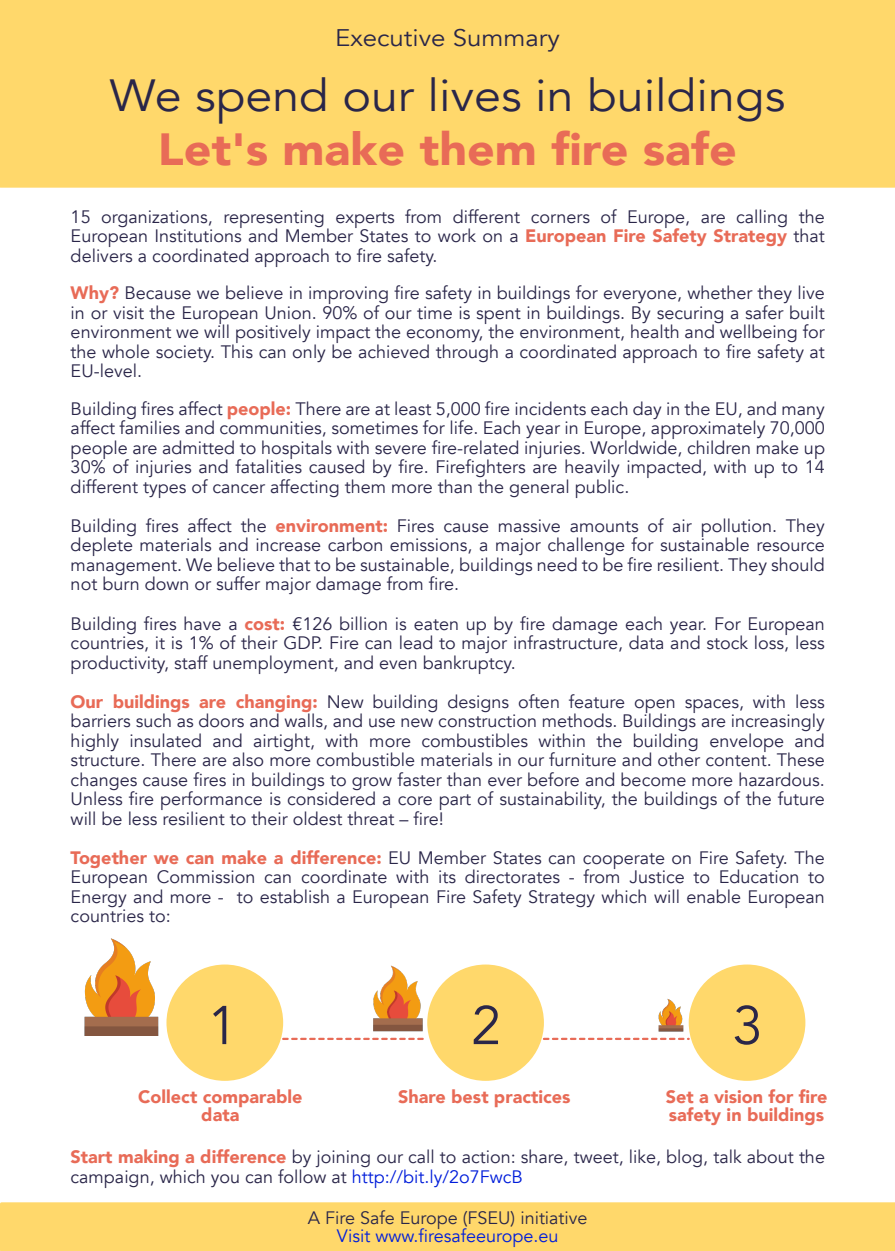
<style>
.page{position:relative;width:895px;height:1251px;background:#fff}
.page>*{position:absolute;margin:0;border:0;box-sizing:border-box;transform-origin:0 0}
.t1{font:54px "font 000000001 f 570608";color:#2a2649}
.t2{font:45px "font 000000001 f 570608";color:#2a2649;scale:1.08 1}
.t3{font:45px "font 000000001 f 570608";color:#e86b57;scale:1.08 1}
.t4{font:24px "font 000000001 f 570608";color:#2a2649;scale:1.08 1}
.t5{font:18px/19.5px "font 000000001 f 570608";color:#2a2649;text-align:justify}
.t6{font:18px/18px "font 000000001 f 570608";color:#e86b57;text-align:center}
.t7{font:18px "font 000000001 f 570608";color:#011dda}
.s1{color:#e86b57}
.s2{color:#011dda}
</style>
<div class="page">
<div style="left:0;top:1202px;width:895px;height:48px;background:#ffd86b"></div>
<img style="left:373px;top:965px;width:60px;height:75px">
<img style="left:658px;top:999px;width:26px;height:33px">
<div style="left:166px;top:964px;width:117px;height:117px;background:#ffd86b;border-radius:50%"></div>
<div style="left:427px;top:964px;width:117px;height:117px;background:#ffd86b;border-radius:50%"></div>
<div style="left:688px;top:964px;width:117px;height:117px;background:#ffd86b;border-radius:50%"></div>
<svg style="left:544px;top:1037px;width:144px;height:3px"></svg>
<svg style="left:283px;top:1037px;width:144px;height:3px"></svg>
<img style="left:84px;top:938px;width:103px;height:114px">
<div style="left:0;top:0;width:895px;height:188px;background:#ffd86b"></div>
<h3 class="t4" style="left:335px;top:22px;width:209px">Executive Summary</h3>
<h2 class="t2" style="left:110px;top:66px;width:627px">We spend our lives in buildings</h2>
<h2 class="t3" style="left:158px;top:120px;width:537px">Let's make them fire safe</h2>
<p class="t5" style="left:71px;top:207px;width:755px">15 organizations, representing experts from different corners of Europe, are calling the European Institutions and Member States to work on a <span class="s1">European Fire Safety Strategy</span> that delivers a coordinated approach to fire safety.</p>
<p class="t5" style="left:71px;top:284px;width:755px"><span class="s1">Why?</span> Because we believe in improving fire safety in buildings for everyone, whether they live in or visit the European Union. 90% of our time is spent in buildings. By securing a safer built environment we will positively impact the economy, the environment, health and wellbeing for the whole society. This can only be achieved through a coordinated approach to fire safety at EU-level.</p>
<p class="t5" style="left:71px;top:399px;width:756px">Building fires affect <span class="s1">people:</span> There are at least 5,000 fire incidents each day in the EU, and many affect families and communities, sometimes for life. Each year in Europe, approximately 70,000 people are admitted to hospitals with severe fire-related injuries. Worldwide, children make up 30% of injuries and fatalities caused by fire. Firefighters are heavily impacted, with up to 14 different types of cancer affecting them more than the general public.</p>
<p class="t5" style="left:71px;top:516px;width:755px">Building fires affect the <span class="s1">environment:</span> Fires cause massive amounts of air pollution. They deplete materials and increase carbon emissions, a major challenge for sustainable resource management. We believe that to be sustainable, buildings need to be fire resilient. They should not burn down or suffer major damage from fire.</p>
<p class="t5" style="left:71px;top:614px;width:755px">Building fires have a <span class="s1">cost:</span> €126 billion is eaten up by fire damage each year. For European countries, it is 1% of their GDP. Fire can lead to major infrastructure, data and stock loss, less productivity, staff unemployment, and even bankruptcy.</p>
<p class="t5" style="left:71px;top:692px;width:755px"><span class="s1">Our buildings are changing:</span> New building designs often feature open spaces, with less barriers such as doors and walls, and use new construction methods. Buildings are increasingly highly insulated and airtight, with more combustibles within the building envelope and structure. There are also more combustible materials in our furniture and other content. These changes cause fires in buildings to grow faster than ever before and become more hazardous.<br>Unless fire performance is considered a core part of sustainability, the buildings of the future will be less resilient to their oldest threat – fire!</p>
<p class="t5" style="left:71px;top:848px;width:755px"><span class="s1">Together we can make a difference:</span> EU Member States can cooperate on Fire Safety. The European Commission can coordinate with its directorates - from Justice to Education to Energy and more - to establish a European Fire Safety Strategy which will enable European countries to:</p>
<h1 class="t1" style="left:207px;top:990px;width:32px">1</h1>
<h1 class="t1" style="left:471px;top:990px;width:32px">2</h1>
<h1 class="t1" style="left:732px;top:990px;width:32px">3</h1>
<p class="t6" style="left:138px;top:1088px;width:166px">Collect comparable data</p>
<p class="t6" style="left:665px;top:1088px;width:163px;text-align:left">Set a vision for fire safety in buildings</p>
<p class="t6" style="left:398px;top:1088px;width:174px">Share best practices</p>
<p class="t5" style="left:71px;top:1147px;width:756px"><span class="s1">Start making a difference</span> by joining our call to action: share, tweet, like, blog, talk about the campaign, which you can follow at <span class="s2">http://bit.ly/2o7FwcB</span></p>
<p class="t5" style="left:308px;top:1208px;width:281px">A Fire Safe Europe (FSEU) initiative</p>
<p class="t7" style="left:337px;top:1224px;width:223px">Visit www.firesafeeurope.eu</p>
</div>
